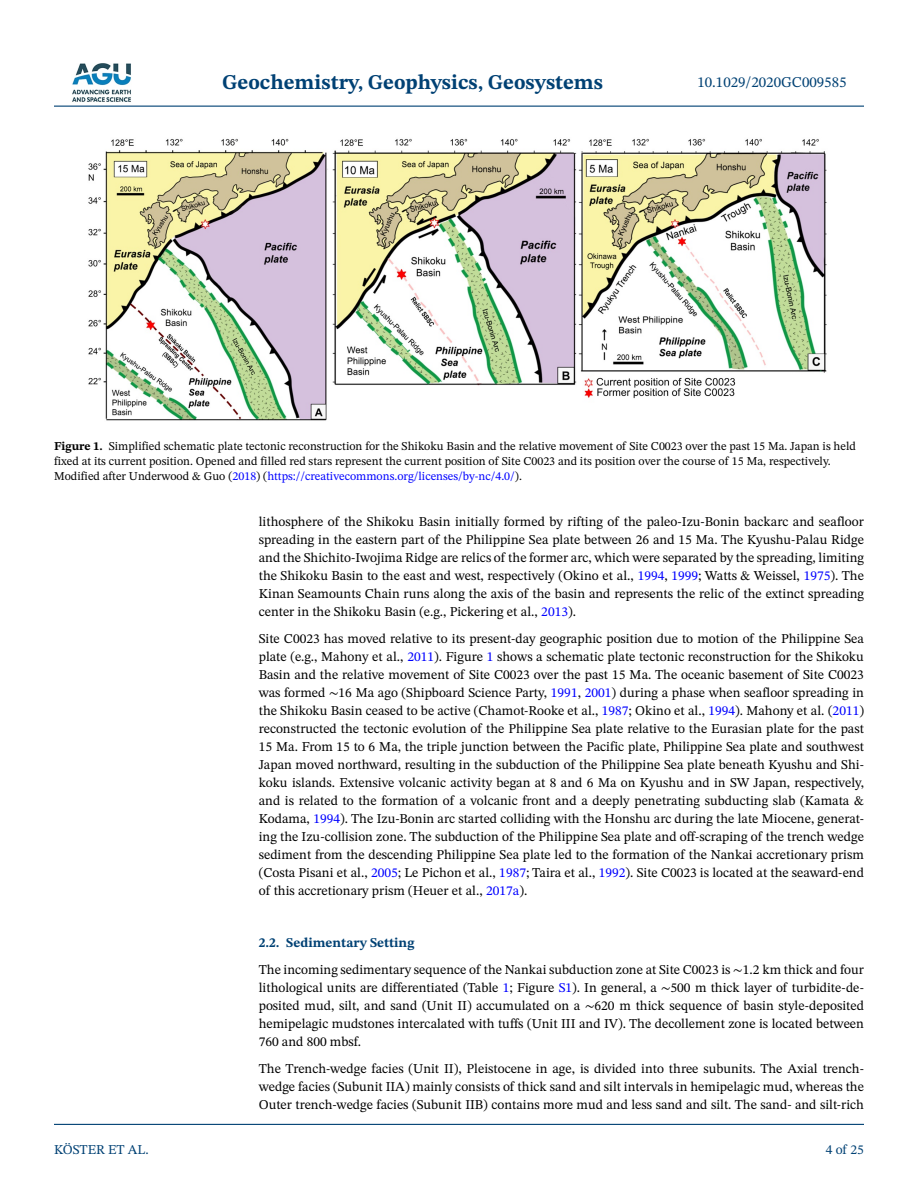
<style>
.page{position:relative;width:918px;height:1188px;background:#fff}
.page>*{position:absolute;margin:0;border:0;box-sizing:border-box;transform-origin:0 0}
.t1{font:700 21px "STIX Two Text";color:#004174}
.t2{font:15px "STIX Two Text";color:#004174}
.t3{font:13.5px/18px "STIX Two Text";color:#000;text-align:justify}
.t4{font:13.5px "STIX Two Text";color:#004174}
.t5{font:12px/15px "STIX Two Text";color:#000}
.s1{font-weight:700}
.s2{color:#00f}
.s3{font-family:"STIX Two Math"}
.s4{font-weight:700;color:#004174}
</style>
<div class="page">
<hr style="left:54px;top:106px;width:810px;height:1px;background:#004174">
<hr style="left:54px;top:1124px;width:810px;height:1px;background:#004174">
<img style="left:72px;top:63px;width:59px;height:39px">
<img style="left:88px;top:138px;width:739px;height:283px">
<h1 class="t1" style="left:222px;top:67px;width:382px">Geochemistry, Geophysics, Geosystems</h1>
<p class="t2" style="left:697px;top:72px;width:151px">10.1029/2020GC009585</p>
<p class="t5" style="left:54px;top:439px;width:803px"><span class="s1">Figure 1.</span> Simplified schematic plate tectonic reconstruction for the Shikoku Basin and the relative movement of Site C0023 over the past 15 Ma. Japan is held fixed at its current position. Opened and filled red stars represent the current position of Site C0023 and its position over the course of 15 Ma, respectively.<br>Modified after Underwood &amp; Guo (<span class="s2">2018</span>) (<span class="s2">https://creativecommons.org/licenses/by-nc/4.0/</span>).</p>
<p class="t4" style="left:54px;top:1140px;width:96px">KÖSTER ET AL.</p>
<p class="t3" style="left:259px;top:513px;width:607px">lithosphere of the Shikoku Basin initially formed by rifting of the paleo-Izu-Bonin backarc and seafloor spreading in the eastern part of the Philippine Sea plate between 26 and 15 Ma. The Kyushu-Palau Ridge and the Shichito-Iwojima Ridge are relics of the former arc, which were separated by the spreading, limiting the Shikoku Basin to the east and west, respectively (Okino et al., <span class="s2">1994</span>, <span class="s2">1999</span>; Watts &amp; Weissel, <span class="s2">1975</span>). The Kinan Seamounts Chain runs along the axis of the basin and represents the relic of the extinct spreading center in the Shikoku Basin (e.g., Pickering et al., <span class="s2">2013</span>).</p>
<p class="t3" style="left:259px;top:630px;width:607px">Site C0023 has moved relative to its present-day geographic position due to motion of the Philippine Sea plate (e.g., Mahony et al., <span class="s2">2011</span>). Figure <span class="s2">1</span> shows a schematic plate tectonic reconstruction for the Shikoku Basin and the relative movement of Site C0023 over the past 15 Ma. The oceanic basement of Site C0023 was formed <span class="s3">∼</span>16 Ma ago (Shipboard Science Party, <span class="s2">1991</span>, <span class="s2">2001</span>) during a phase when seafloor spreading in the Shikoku Basin ceased to be active (Chamot-Rooke et al., <span class="s2">1987</span>; Okino et al., <span class="s2">1994</span>). Mahony et al. (<span class="s2">2011</span>) reconstructed the tectonic evolution of the Philippine Sea plate relative to the Eurasian plate for the past 15 Ma. From 15 to 6 Ma, the triple junction between the Pacific plate, Philippine Sea plate and southwest Japan moved northward, resulting in the subduction of the Philippine Sea plate beneath Kyushu and Shi&shy;koku islands. Extensive volcanic activity began at 8 and 6 Ma on Kyushu and in SW Japan, respectively, and is related to the formation of a volcanic front and a deeply penetrating subducting slab (Kamata &amp; Kodama, <span class="s2">1994</span>). The Izu-Bonin arc started colliding with the Honshu arc during the late Miocene, generat&shy;ing the Izu-collision zone. The subduction of the Philippine Sea plate and off-scraping of the trench wedge sediment from the descending Philippine Sea plate led to the formation of the Nankai accretionary prism (Costa Pisani et al., <span class="s2">2005</span>; Le Pichon et al., <span class="s2">1987</span>; Taira et al., <span class="s2">1992</span>). Site C0023 is located at the seaward-end of this accretionary prism (Heuer et al., <span class="s2">2017a</span>).</p>
<p class="t3" style="left:259px;top:929px;width:607px;line-height:27px"><span class="s4">2.2. Sedimentary Setting<br></span>The incoming sedimentary sequence of the Nankai subduction zone at Site C0023 is <span class="s3">∼</span>1.2 km thick and four</p>
<p class="t3" style="left:259px;top:979px;width:607px">lithological units are differentiated (Table <span class="s2">1</span>; Figure <span class="s2">S1</span>). In general, a <span class="s3">∼</span>500 m thick layer of turbidite-de&shy;posited mud, silt, and sand (Unit II) accumulated on a <span class="s3">∼</span>620 m thick sequence of basin style-deposited hemipelagic mudstones intercalated with tuffs (Unit III and IV). The decollement zone is located between 760 and 800 mbsf.</p>
<p class="t3" style="left:259px;top:1060px;width:607px">The Trench-wedge facies (Unit II), Pleistocene in age, is divided into three subunits. The Axial trench&shy;wedge facies (Subunit IIA) mainly consists of thick sand and silt intervals in hemipelagic mud, whereas the Outer trench-wedge facies (Subunit IIB) contains more mud and less sand and silt. The sand- and silt-rich</p>
<p class="t4" style="left:826px;top:1140px;width:40px">4 of 25</p>
</div>
